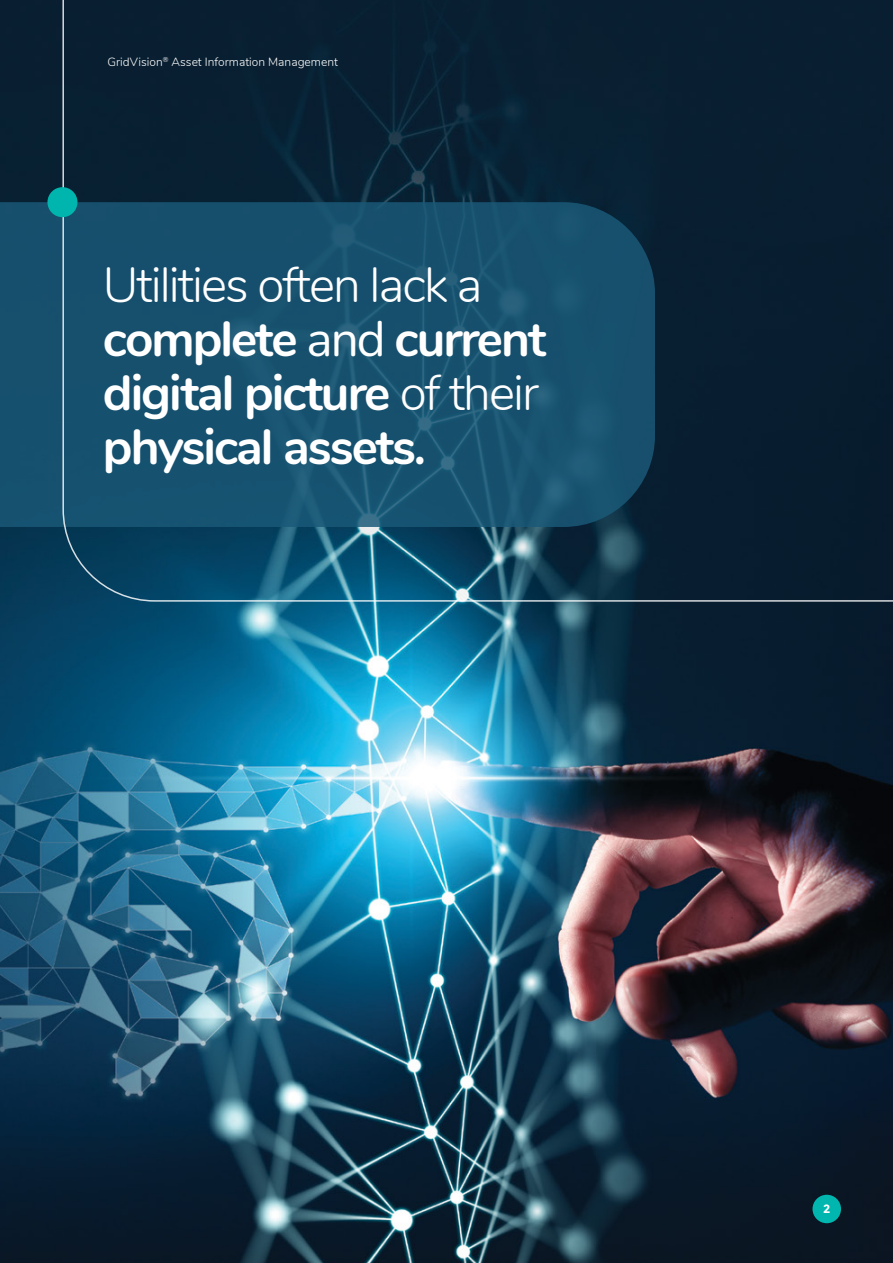
<style>
.page{position:relative;width:893px;height:1263px;background:#fff}
.page>*{position:absolute;margin:0;border:0;box-sizing:border-box;transform-origin:0 0}
.t1{font:700 49.5px/54px "Nunito";letter-spacing:-.04em;color:#fff}
.t2{font:300 12px "Nunito";color:#fff}
.t3{font:700 12px "Montserrat";color:#fff}
.s1{font-weight:300}
.s2{font-weight:400}
</style>
<div class="page">
<img style="left:0;top:0;width:893px;height:1263px">
<div style="left:0;top:202px;width:62px;height:325px;background:#16506d"></div>
<div style="left:812px;top:1195px;width:29px;height:28px;background:#00b6af;border-radius:50%"></div>
<svg style="left:62px;top:0;width:831px;height:602px;background:#0f364e"></svg>
<div style="left:47px;top:187px;width:30px;height:30px;background:#00b5ad;border-radius:50%"></div>
<p class="t2" style="left:107px;top:53px;width:232px">GridVision<sup>®</sup> Asset Information Management</p>
<p class="t1" style="left:103px;top:255px;width:445px"><span class="s1">Utilities often lack a </span>complete <span class="s2">and</span> current digital picture <span class="s1">of their </span>physical assets.</p>
<p class="t3" style="left:823px;top:1202px;width:9px">2</p>
</div>
